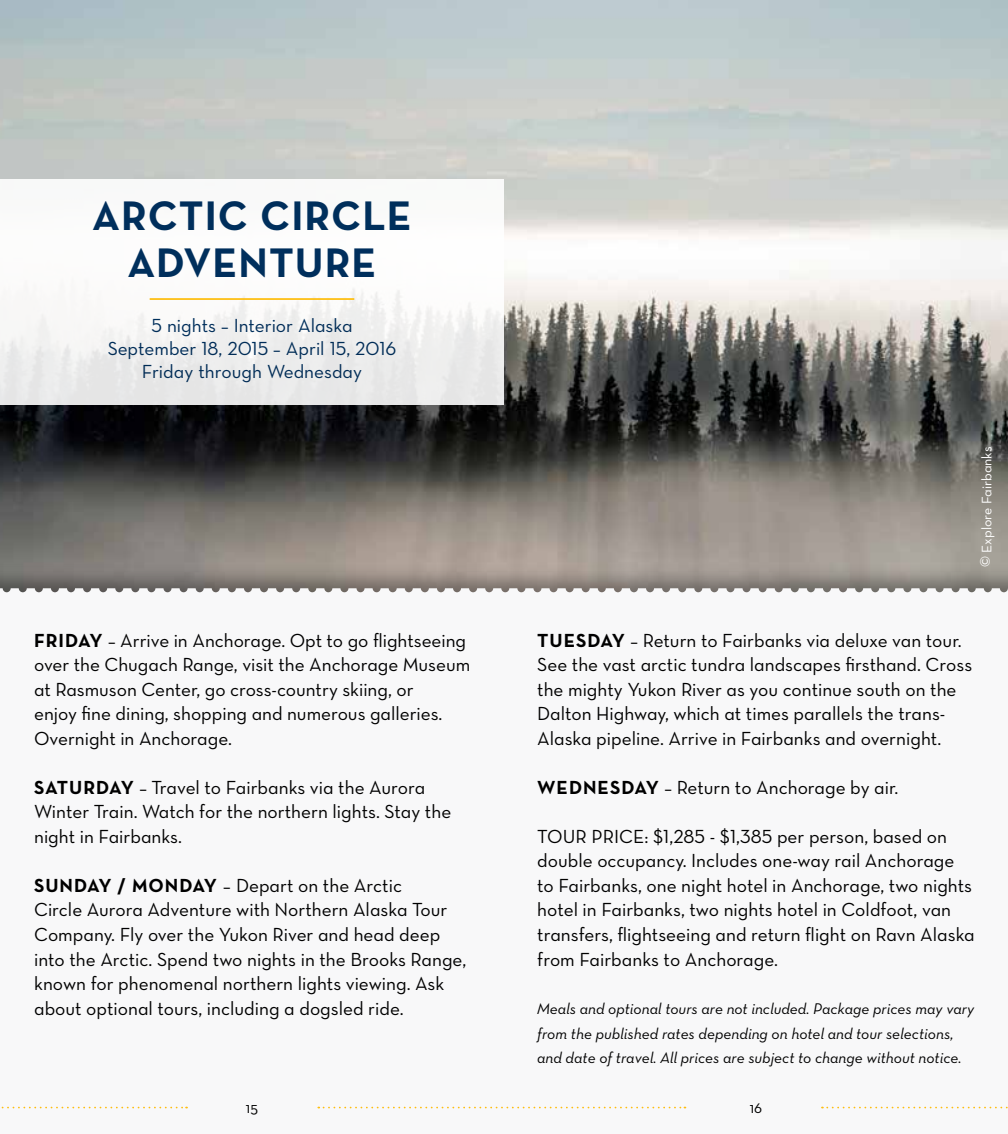
<style>
.page{position:relative;width:1008px;height:1134px;background:#fff}
.page>*{position:absolute;margin:0;border:0;box-sizing:border-box;transform-origin:0 0}
.t1{font:42px/47.2px "Neutra Text Bold Alt";letter-spacing:.025em;color:#00305e;text-align:center}
.t2{font:19.25px/24.5px "Neutra Text Book Alt";color:#000}
.t3{font:19.25px/23.1px "Neutra Text Book Alt";color:#00305e;text-align:center}
.t4{font:15.75px/24.5px "Neutra Text Book Italic Alt";color:#000}
.t5{font:15.75px "Neutra Text";color:#000}
.t6{font:14px "Neutra Text Book Alt";color:#fff}
.s1{font-family:"Neutra Text Bold Alt"}
</style>
<div class="page">
<img style="left:0;top:0;width:1008px;height:563px">
<div style="left:0;top:563px;width:1008px;height:571px;background:#000;opacity:.4"></div>
<svg style="left:0;top:588px;width:1008px;height:546px"></svg>
<div style="left:0;top:179px;width:504px;height:225px;background:linear-gradient(to bottom,#fff,#eaeaea)"></div>
<hr style="left:150px;top:298px;width:204px;height:2px;background:#febe10">
<svg style="left:0;top:1107px;width:187px;height:1px"></svg>
<svg style="left:318px;top:1107px;width:367px;height:1px"></svg>
<svg style="left:822px;top:1107px;width:186px;height:1px"></svg>
<h1 class="t1" style="left:92px;top:191px;width:321px">ARCTIC CIRCLE<br>ADVENTURE</h1>
<p class="t3" style="left:108px;top:313px;width:291px">5 nights – Interior Alaska<br>September 18, 2015 – April 15, 2016<br>Friday through Wednesday</p>
<p class="t2" style="left:34px;top:628px;width:438px"><span class="s1">FRIDAY</span> – Arrive in Anchorage. Opt to go flightseeing over the Chugach Range, visit the Anchorage Museum at Rasmuson Center, go cross-country skiing, or<br>enjoy fine dining, shopping and numerous galleries.<br>Overnight in Anchorage.</p>
<p class="t2" style="left:34px;top:775px;width:419px"><span class="s1">SATURDAY</span> – Travel to Fairbanks via the Aurora<br>Winter Train. Watch for the northern lights. Stay the night in Fairbanks.</p>
<p class="t2" style="left:34px;top:873px;width:434px"><span class="s1">SUNDAY / MONDAY</span> – Depart on the Arctic<br>Circle Aurora Adventure with Northern Alaska Tour Company. Fly over the Yukon River and head deep into the Arctic. Spend two nights in the Brooks Range, known for phenomenal northern lights viewing. Ask about optional tours, including a dogsled ride.</p>
<p class="t6" style="left:978px;top:567px;width:122px;rotate:-90deg">© Explore Fairbanks</p>
<p class="t2" style="left:537px;top:628px;width:437px"><span class="s1">TUESDAY</span> – Return to Fairbanks via deluxe van tour.<br>See the vast arctic tundra landscapes firsthand. Cross the mighty Yukon River as you continue south on the Dalton Highway, which at times parallels the trans-Alaska pipeline. Arrive in Fairbanks and overnight.</p>
<p class="t2" style="left:537px;top:775px;width:362px"><span class="s1">WEDNESDAY</span> – Return to Anchorage by air.</p>
<p class="t2" style="left:537px;top:824px;width:439px">TOUR PRICE: $1,285 - $1,385 per person, based on double occupancy. Includes one-way rail Anchorage to Fairbanks, one night hotel in Anchorage, two nights hotel in Fairbanks, two nights hotel in Coldfoot, van transfers, flightseeing and return flight on Ravn Alaska from Fairbanks to Anchorage.</p>
<p class="t4" style="left:537px;top:997px;width:439px">Meals and optional tours are not included. Package prices may vary from the published rates depending on hotel and tour selections, and date of travel. All prices are subject to change without notice.</p>
<p class="t5" style="left:246px;top:1098px;width:14px">15</p>
<p class="t5" style="left:750px;top:1098px;width:14px">16</p>
</div>
